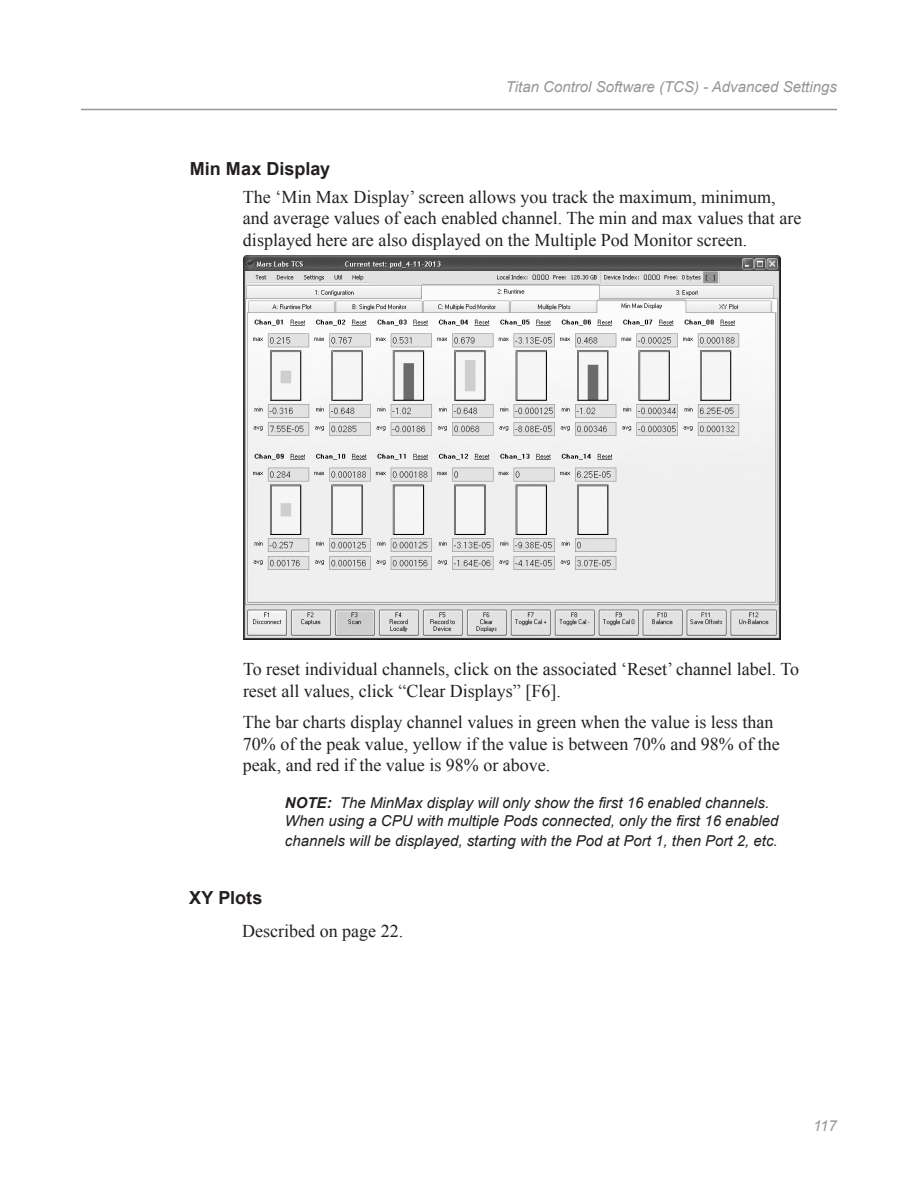
<style>
.page{position:relative;width:918px;height:1188px;background:#fff}
.page>*{position:absolute;margin:0;border:0;box-sizing:border-box;transform-origin:0 0}
.SoundEditor_Body_Te{font:18px/21.6px "Times New Roman";color:#231f20}
.Subsection_3{font:700 18px "Arial";color:#231f20}
.t1{font:italic 15px/18px "Arial";color:#231f20}
.t2{font:italic 15px "Arial";color:#939598}
.s1{font-weight:700}
</style>
<div class="page">
<hr style="left:81px;top:109px;width:756px;height:1px;background:#95979a">
<img style="left:243px;top:255px;width:538px;height:384px">
<p class="Subsection_3" style="left:190px;top:157px;width:142px">Min Max Display</p>
<p class="t2" style="left:506px;top:77px;width:333px">Titan Control Software (TCS) - Advanced Settings</p>
<p class="SoundEditor_Body_Te" style="left:243px;top:185px;width:560px">The ‘Min Max Display’ screen allows you track the maximum, minimum, and average values of each enabled channel. The min and max values that are displayed here are also displayed on the Multiple Pod Monitor screen.</p>
<p class="SoundEditor_Body_Te" style="left:243px;top:658px;width:558px">To reset individual channels, click on the associated ‘Reset’ channel label. To reset all values, click “Clear Displays” [F6].</p>
<p class="SoundEditor_Body_Te" style="left:243px;top:711px;width:538px">The bar charts display channel values in green when the value is less than<br>70% of the peak value, yellow if the value is between 70% and 98% of the peak, and red if the value is 98% or above.</p>
<p class="t1" style="left:285px;top:794px;width:495px"><span class="s1">NOTE:</span> The MinMax display will only show the first 16 enabled channels.<br>When using a CPU with multiple Pods connected, only the first 16 enabled</p>
<p class="t1" style="left:285px;top:832px;width:494px">channels will be displayed, starting with the Pod at Port 1, then Port 2, etc.</p>
<p class="Subsection_3" style="left:189px;top:886px;width:75px">XY Plots</p>
<p class="SoundEditor_Body_Te" style="left:242px;top:920px;width:162px">Described on page 22.</p>
<p class="t2" style="left:813px;top:1116px;width:25px">117</p>
</div>
